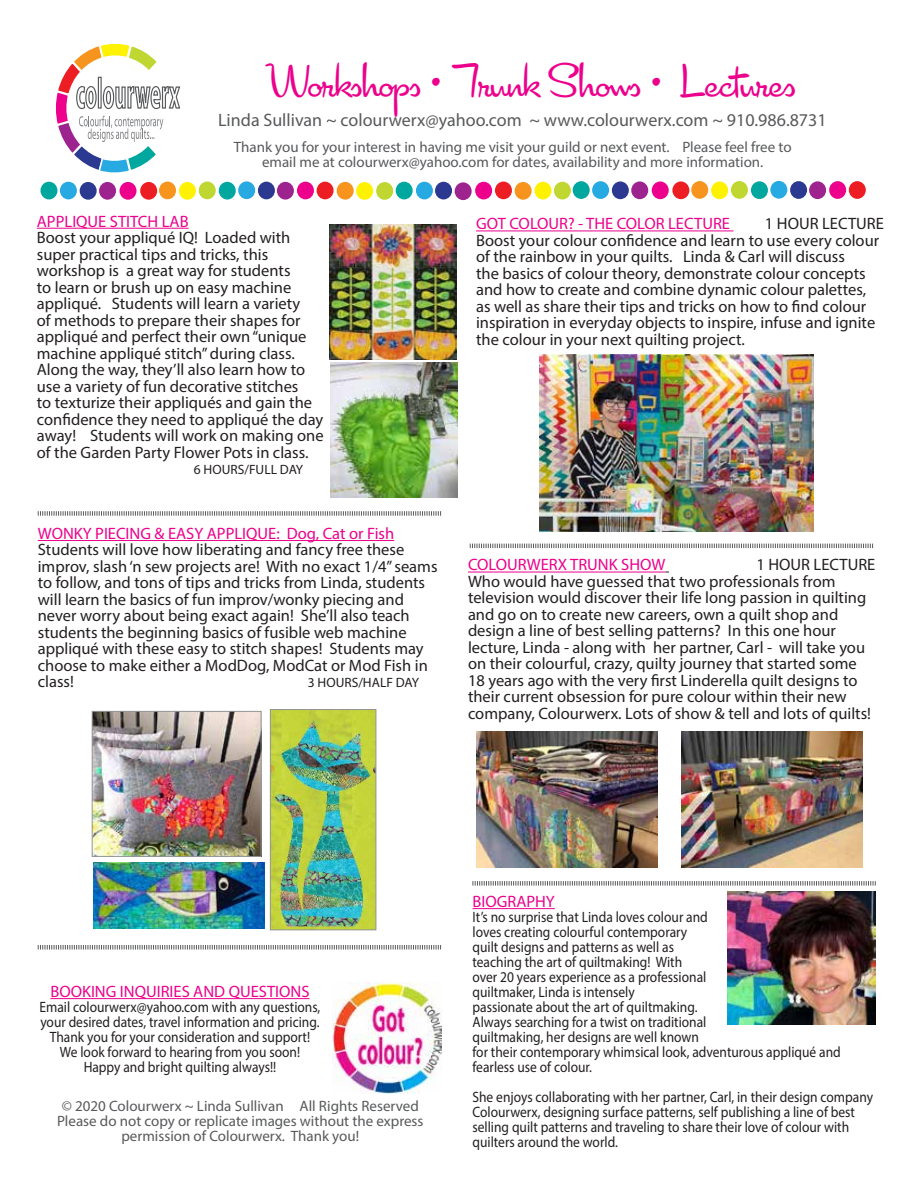
<style>
.page{position:relative;width:918px;height:1188px;background:#fff}
.page>*{position:absolute;margin:0;border:0;box-sizing:border-box;transform-origin:0 0}
.t1{font:46.5px "Cocktail Script";color:#ec008c}
.t2{font:18px "Myriad Pro";color:#58595b}
.t3{font:16.5px/16.5px "Myriad Pro";color:#231f20}
.t4{font:16.5px "Myriad Pro";color:#ec008c}
.t5{font:15px/15px "Myriad Pro";color:#231f20;scale:.9 1}
.t6{font:15px/15px "Myriad Pro";color:#58595b;text-align:center}
.t7{font:13.5px "Myriad Pro";color:#231f20}
</style>
<div class="page">
<hr style="left:472px;top:908px;width:83px;height:1px;background:#ec008c">
<img style="left:728px;top:891px;width:148px;height:133px">
<hr style="left:476px;top:231px;width:258px;height:1px;background:#ec008c">
<img style="left:539px;top:355px;width:275px;height:177px">
<hr style="left:468px;top:572px;width:197px;height:1px;background:#ec008c">
<img style="left:681px;top:731px;width:182px;height:136px">
<img style="left:476px;top:731px;width:182px;height:136px">
<svg style="left:55px;top:43px;width:126px;height:130px"></svg>
<div style="left:455px;top:182px;width:17px;height:18px;background:#9d248f;border-radius:50%"></div>
<div style="left:495px;top:182px;width:17px;height:17px;background:#ed1d24;border-radius:50%"></div>
<div style="left:475px;top:182px;width:17px;height:17px;background:#ec008c;border-radius:50%"></div>
<div style="left:554px;top:182px;width:17px;height:17px;background:#bfd730;border-radius:50%"></div>
<div style="left:435px;top:182px;width:17px;height:17px;background:#2b3990;border-radius:50%"></div>
<div style="left:515px;top:182px;width:17px;height:18px;background:#f7941e;border-radius:50%"></div>
<div style="left:535px;top:182px;width:17px;height:17px;background:#fff200;border-radius:50%"></div>
<div style="left:416px;top:182px;width:17px;height:17px;background:#27aae1;border-radius:50%"></div>
<div style="left:396px;top:182px;width:17px;height:17px;background:#00a79e;border-radius:50%"></div>
<div style="left:277px;top:182px;width:17px;height:18px;background:#9d248f;border-radius:50%"></div>
<div style="left:317px;top:182px;width:17px;height:17px;background:#ed1d24;border-radius:50%"></div>
<div style="left:297px;top:182px;width:17px;height:17px;background:#ec008c;border-radius:50%"></div>
<div style="left:376px;top:182px;width:17px;height:18px;background:#bfd730;border-radius:50%"></div>
<div style="left:258px;top:182px;width:17px;height:17px;background:#2b3990;border-radius:50%"></div>
<div style="left:337px;top:182px;width:17px;height:18px;background:#f7941e;border-radius:50%"></div>
<div style="left:356px;top:182px;width:17px;height:18px;background:#fff200;border-radius:50%"></div>
<div style="left:238px;top:181px;width:17px;height:18px;background:#27aae1;border-radius:50%"></div>
<div style="left:219px;top:182px;width:17px;height:18px;background:#00a79e;border-radius:50%"></div>
<div style="left:99px;top:182px;width:17px;height:18px;background:#9d248f;border-radius:50%"></div>
<div style="left:140px;top:182px;width:17px;height:18px;background:#ed1d24;border-radius:50%"></div>
<div style="left:120px;top:182px;width:17px;height:18px;background:#ec008c;border-radius:50%"></div>
<div style="left:199px;top:182px;width:17px;height:17px;background:#bfd730;border-radius:50%"></div>
<div style="left:80px;top:182px;width:17px;height:18px;background:#2b3990;border-radius:50%"></div>
<div style="left:159px;top:182px;width:17px;height:17px;background:#f7941e;border-radius:50%"></div>
<div style="left:179px;top:182px;width:17px;height:18px;background:#fff200;border-radius:50%"></div>
<div style="left:60px;top:182px;width:17px;height:17px;background:#27aae1;border-radius:50%"></div>
<div style="left:40px;top:182px;width:17px;height:17px;background:#00a79e;border-radius:50%"></div>
<div style="left:809px;top:181px;width:17px;height:18px;background:#9d248f;border-radius:50%"></div>
<div style="left:849px;top:181px;width:17px;height:18px;background:#ed1d24;border-radius:50%"></div>
<div style="left:829px;top:181px;width:17px;height:18px;background:#ec008c;border-radius:50%"></div>
<div style="left:790px;top:181px;width:17px;height:18px;background:#2b3990;border-radius:50%"></div>
<div style="left:770px;top:181px;width:17px;height:18px;background:#27aae1;border-radius:50%"></div>
<div style="left:751px;top:181px;width:17px;height:18px;background:#00a79e;border-radius:50%"></div>
<div style="left:631px;top:181px;width:17px;height:18px;background:#9d248f;border-radius:50%"></div>
<div style="left:672px;top:181px;width:17px;height:18px;background:#ed1d24;border-radius:50%"></div>
<div style="left:652px;top:181px;width:17px;height:18px;background:#ec008c;border-radius:50%"></div>
<div style="left:731px;top:181px;width:17px;height:18px;background:#bfd730;border-radius:50%"></div>
<div style="left:612px;top:181px;width:17px;height:18px;background:#2b3990;border-radius:50%"></div>
<div style="left:691px;top:181px;width:17px;height:18px;background:#f7941e;border-radius:50%"></div>
<div style="left:711px;top:181px;width:17px;height:18px;background:#fff200;border-radius:50%"></div>
<div style="left:592px;top:181px;width:17px;height:18px;background:#27aae1;border-radius:50%"></div>
<div style="left:573px;top:181px;width:17px;height:18px;background:#00a79e;border-radius:50%"></div>
<svg style="left:38px;top:511px;width:403px;height:5px"></svg>
<svg style="left:38px;top:945px;width:403px;height:5px"></svg>
<svg style="left:470px;top:544px;width:403px;height:4px"></svg>
<svg style="left:472px;top:881px;width:404px;height:5px"></svg>
<hr style="left:50px;top:998px;width:260px;height:1px;background:#ec008c">
<img style="left:332px;top:982px;width:109px;height:111px">
<hr style="left:38px;top:540px;width:356px;height:1px;background:#ec008c">
<hr style="left:37px;top:228px;width:152px;height:1px;background:#ec008c">
<img style="left:330px;top:224px;width:127px;height:135px">
<img style="left:331px;top:363px;width:126px;height:135px">
<img style="left:94px;top:713px;width:165px;height:142px">
<div style="left:92px;top:711px;width:169px;height:146px;border:1px solid #939598"></div>
<img style="left:272px;top:711px;width:102px;height:217px">
<div style="left:270px;top:709px;width:106px;height:221px;border:1px solid #939598"></div>
<img style="left:94px;top:862px;width:171px;height:66px">
<h1 class="t1" style="left:269px;top:53px;width:528px">Workshops • Trunk Shows • Lectures</h1>
<p class="t2" style="left:218px;top:109px;width:610px">Linda Sullivan ~ colourwerx@yahoo.com ~ www.colourwerx.com ~ 910.986.8731</p>
<p class="t6" style="left:234px;top:139px;width:559px">Thank you for your interest in having me visit your guild or next event. Please feel free to email me at colourwerx@yahoo.com for dates, availability and more information.</p>
<p class="t4" style="left:37px;top:211px;width:153px">APPLIQUE STITCH LAB</p>
<p class="t3" style="left:37px;top:229px;width:288px">Boost your appliqué IQ! Loaded with super practical tips and tricks, this workshop is a great way for students<br>to learn or brush up on easy machine appliqué. Students will learn a variety<br>of methods to prepare their shapes for appliqué and perfect their own “unique machine appliqué stitch” during class.<br>Along the way, they’ll also learn how to use a variety of fun decorative stitches<br>to texturize their appliqués and gain the confidence they need to appliqué the day away! Students will work on making one of the Garden Party Flower Pots in class.</p>
<p class="t7" style="left:194px;top:461px;width:111px">6 HOURS/FULL DAY</p>
<p class="t4" style="left:38px;top:523px;width:358px">WONKY PIECING &amp; EASY APPLIQUE: Dog, Cat or Fish</p>
<p class="t3" style="left:38px;top:541px;width:401px">Students will love how liberating and fancy free these improv, slash ‘n sew projects are! With no exact 1/4” seams to follow, and tons of tips and tricks from Linda, students will learn the basics of fun improv/wonky piecing and never worry about being exact again! She’ll also teach students the beginning basics of fusible web machine appliqué with these easy to stitch shapes! Students may choose to make either a ModDog, ModCat or Mod Fish in class!</p>
<p class="t7" style="left:308px;top:675px;width:113px">3 HOURS/HALF DAY</p>
<p class="t3" style="left:476px;top:215px;width:409px;text-indent:289px">1 HOUR LECTURE Boost your colour confidence and learn to use every colour of the rainbow in your quilts. Linda &amp; Carl will discuss<br>the basics of colour theory, demonstrate colour concepts and how to create and combine dynamic colour palettes, as well as share their tips and tricks on how to find colour inspiration in everyday objects to inspire, infuse and ignite the colour in your next quilting project.</p>
<p class="t4" style="left:476px;top:214px;width:255px">GOT COLOUR? - THE COLOR LECTURE</p>
<p class="t3" style="left:468px;top:556px;width:409px;text-indent:288px">1 HOUR LECTURE Who would have guessed that two professionals from television would discover their life long passion in quilting and go on to create new careers, own a quilt shop and design a line of best selling patterns? In this one hour lecture, Linda - along with her partner, Carl - will take you on their colourful, crazy, quilty journey that started some 18 years ago with the very first Linderella quilt designs to their current obsession for pure colour within their new company, Colourwerx. Lots of show &amp; tell and lots of quilts!</p>
<p class="t4" style="left:468px;top:555px;width:199px">COLOURWERX TRUNK SHOW</p>
<p class="t4" style="left:50px;top:981px;width:261px">BOOKING INQUIRIES AND QUESTIONS</p>
<p class="t5" style="left:40px;top:999px;width:314px;text-align:center">Email colourwerx@yahoo.com with any questions, your desired dates, travel information and pricing.<br>Thank you for your consideration and support!<br>We look forward to hearing from you soon!<br>Happy and bright quilting always!!</p>
<p class="t6" style="left:57px;top:1099px;width:368px">© 2020 Colourwerx ~ Linda Sullivan All Rights Reserved<br>Please do not copy or replicate images without the express permission of Colourwerx. Thank you!</p>
<p class="t4" style="left:472px;top:891px;width:84px">BIOGRAPHY</p>
<p class="t5" style="left:472px;top:909px;width:411px">It’s no surprise that Linda loves colour and<br>loves creating colourful contemporary<br>quilt designs and patterns as well as<br>teaching the art of quiltmaking! With<br>over 20 years experience as a professional<br>quiltmaker, Linda is intensely<br>passionate about the art of quiltmaking.<br>Always searching for a twist on traditional<br>quiltmaking, her designs are well known<br>for their contemporary whimsical look, adventurous appliqué and fearless use of colour.</p>
<p class="t5" style="left:472px;top:1089px;width:447px">She enjoys collaborating with her partner, Carl, in their design company Colourwerx, designing surface patterns, self publishing a line of best selling quilt patterns and traveling to share their love of colour with quilters around the world.</p>
</div>
